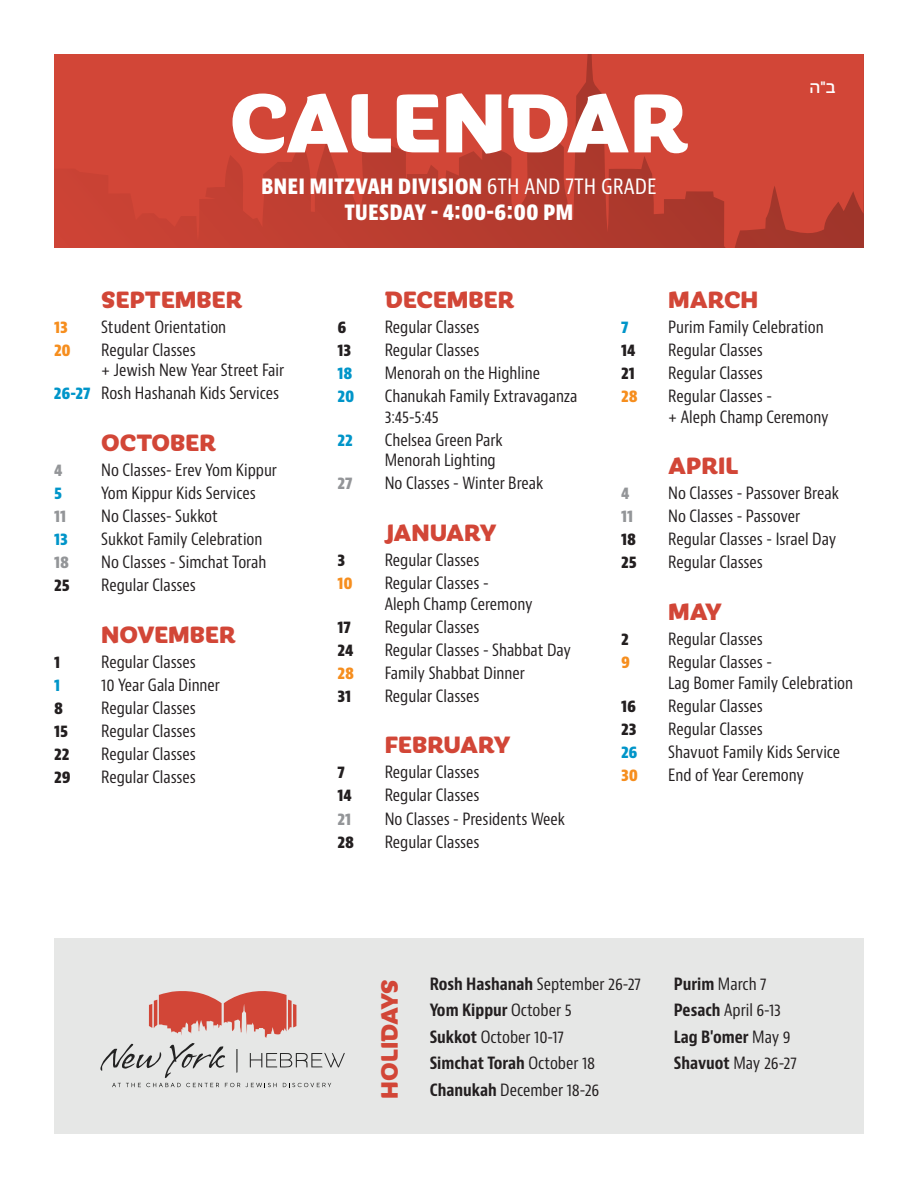
<style>
.page{position:relative;width:918px;height:1188px;background:#fff}
.page>*{position:absolute;margin:0;border:0;box-sizing:border-box;transform-origin:0 0}
.t1{font:800 90px "Iskra";letter-spacing:-.015em;color:#fff}
.t2{font:800 25.5px "Iskra";color:#d24637}
.t3{font:700 condensed 22.5px/26.4px "Bernino Sans";color:#fff;text-align:center}
.t4{font:condensed 16.5px/20.7px "Bernino Sans";color:#231f20}
.t5{font:700 condensed 16.5px/26.5px "Bernino Sans";color:#231f20}
.t6{font:700 condensed 16.5px "Bernino Sans";color:#231f20}
.t7{font:700 condensed 16.5px "Bernino Sans";color:#f68e1e}
.t8{font:700 condensed 16.5px "Bernino Sans";color:#0095c9}
.t9{font:700 condensed 16.5px "Bernino Sans";color:#939598}
.t10{font:600 16.5px "Greycliff Hebrew CF";color:#fff}
.s1{font-weight:400}
.s2{font-weight:700;color:#0095c9}
.s3{font-weight:700}
</style>
<div class="page">
<div style="left:54px;top:939px;width:810px;height:195px;background:#e6e7e6"></div>
<svg style="left:54px;top:54px;width:810px;height:193px;background:#c84234"></svg>
<svg style="left:100px;top:991px;width:245px;height:96px"></svg>
<h1 class="t1" style="left:230px;top:55px;width:460px">CALENDAR</h1>
<h3 class="t3" style="left:261px;top:173px;width:397px">BNEI MITZVAH DIVISION <span class="s1">6TH AND 7TH GRADE<br></span>TUESDAY - 4:00-6:00 PM</h3>
<h2 class="t2" style="left:101px;top:280px;width:143px">SEPTEMBER</h2>
<h2 class="t2" style="left:385px;top:280px;width:131px">DECEMBER</h2>
<h2 class="t2" style="left:668px;top:280px;width:92px">MARCH</h2>
<p class="t10" style="left:809px;top:77px;width:28px">ה ב"</p>
<p class="t7" style="left:54px;top:317px;width:15px">13</p>
<p class="t4" style="left:101px;top:317px;width:127px">Student Orientation</p>
<p class="t7" style="left:54px;top:340px;width:18px">20</p>
<p class="t4" style="left:101px;top:340px;width:184px">Regular Classes<br>+ Jewish New Year Street Fair</p>
<p class="t4" style="left:54px;top:384px;width:227px"><span class="s2">26-27</span> Rosh Hashanah Kids Services</p>
<h2 class="t2" style="left:101px;top:424px;width:116px">OCTOBER</h2>
<p class="t9" style="left:54px;top:460px;width:10px">4</p>
<p class="t4" style="left:101px;top:460px;width:177px">No Classes- Erev Yom Kippur</p>
<p class="t8" style="left:54px;top:483px;width:10px">5</p>
<p class="t4" style="left:101px;top:483px;width:156px">Yom Kippur Kids Services</p>
<p class="t9" style="left:54px;top:506px;width:14px">11</p>
<p class="t4" style="left:101px;top:506px;width:118px">No Classes- Sukkot</p>
<p class="t8" style="left:54px;top:529px;width:15px">13</p>
<p class="t4" style="left:101px;top:529px;width:163px">Sukkot Family Celebration</p>
<p class="t9" style="left:54px;top:552px;width:17px">18</p>
<p class="t4" style="left:101px;top:552px;width:167px">No Classes - Simchat Torah</p>
<p class="t6" style="left:54px;top:575px;width:17px">25</p>
<p class="t4" style="left:101px;top:575px;width:96px">Regular Classes</p>
<h2 class="t2" style="left:101px;top:615px;width:136px">NOVEMBER</h2>
<p class="t6" style="left:54px;top:652px;width:8px">1</p>
<p class="t4" style="left:101px;top:652px;width:96px">Regular Classes</p>
<p class="t8" style="left:54px;top:675px;width:8px">1</p>
<p class="t4" style="left:101px;top:675px;width:120px">10 Year Gala Dinner</p>
<p class="t6" style="left:54px;top:698px;width:10px">8</p>
<p class="t4" style="left:101px;top:698px;width:96px">Regular Classes</p>
<p class="t6" style="left:54px;top:721px;width:16px">15</p>
<p class="t4" style="left:101px;top:721px;width:96px">Regular Classes</p>
<p class="t6" style="left:54px;top:744px;width:17px">22</p>
<p class="t4" style="left:101px;top:744px;width:96px">Regular Classes</p>
<p class="t6" style="left:54px;top:767px;width:18px">29</p>
<p class="t4" style="left:101px;top:767px;width:96px">Regular Classes</p>
<p class="t6" style="left:338px;top:317px;width:11px">6</p>
<p class="t4" style="left:385px;top:317px;width:96px">Regular Classes</p>
<p class="t6" style="left:338px;top:340px;width:15px">13</p>
<p class="t4" style="left:385px;top:340px;width:96px">Regular Classes</p>
<p class="t8" style="left:338px;top:363px;width:17px">18</p>
<p class="t4" style="left:385px;top:363px;width:157px">Menorah on the Highline</p>
<p class="t8" style="left:338px;top:386px;width:18px">20</p>
<p class="t4" style="left:385px;top:386px;width:194px">Chanukah Family Extravaganza<br>3:45-5:45</p>
<p class="t8" style="left:338px;top:429px;width:17px">22</p>
<p class="t4" style="left:385px;top:430px;width:120px">Chelsea Green Park<br>Menorah Lighting</p>
<p class="t9" style="left:338px;top:473px;width:17px">27</p>
<p class="t4" style="left:385px;top:473px;width:160px">No Classes - Winter Break</p>
<h2 class="t2" style="left:385px;top:513px;width:114px">JANUARY</h2>
<p class="t6" style="left:338px;top:550px;width:9px">3</p>
<p class="t4" style="left:385px;top:550px;width:96px">Regular Classes</p>
<p class="t7" style="left:338px;top:573px;width:17px">10</p>
<p class="t4" style="left:385px;top:573px;width:150px">Regular Classes -<br>Aleph Champ Ceremony</p>
<p class="t6" style="left:338px;top:617px;width:15px">17</p>
<p class="t4" style="left:385px;top:617px;width:96px">Regular Classes</p>
<p class="t6" style="left:338px;top:640px;width:18px">24</p>
<p class="t4" style="left:385px;top:640px;width:188px">Regular Classes - Shabbat Day</p>
<p class="t7" style="left:338px;top:663px;width:18px">28</p>
<p class="t4" style="left:385px;top:663px;width:142px">Family Shabbat Dinner</p>
<p class="t6" style="left:338px;top:686px;width:15px">31</p>
<p class="t4" style="left:385px;top:686px;width:96px">Regular Classes</p>
<h2 class="t2" style="left:385px;top:726px;width:127px">FEBRUARY</h2>
<p class="t6" style="left:338px;top:762px;width:9px">7</p>
<p class="t4" style="left:385px;top:762px;width:96px">Regular Classes</p>
<p class="t6" style="left:338px;top:785px;width:16px">14</p>
<p class="t4" style="left:385px;top:786px;width:96px">Regular Classes</p>
<p class="t9" style="left:338px;top:808px;width:15px">21</p>
<p class="t4" style="left:385px;top:809px;width:182px">No Classes - Presidents Week</p>
<p class="t6" style="left:338px;top:831px;width:18px">28</p>
<p class="t4" style="left:385px;top:832px;width:96px">Regular Classes</p>
<p class="t8" style="left:621px;top:317px;width:9px">7</p>
<p class="t4" style="left:668px;top:317px;width:157px">Purim Family Celebration</p>
<p class="t6" style="left:621px;top:340px;width:16px">14</p>
<p class="t4" style="left:668px;top:340px;width:96px">Regular Classes</p>
<p class="t6" style="left:621px;top:363px;width:15px">21</p>
<p class="t4" style="left:668px;top:363px;width:96px">Regular Classes</p>
<p class="t7" style="left:621px;top:386px;width:18px">28</p>
<p class="t4" style="left:668px;top:386px;width:162px">Regular Classes -<br>+ Aleph Champ Ceremony</p>
<h2 class="t2" style="left:668px;top:447px;width:72px">APRIL</h2>
<p class="t9" style="left:621px;top:483px;width:10px">4</p>
<p class="t4" style="left:668px;top:483px;width:172px">No Classes - Passover Break</p>
<p class="t9" style="left:621px;top:506px;width:14px">11</p>
<p class="t4" style="left:668px;top:506px;width:134px">No Classes - Passover</p>
<p class="t6" style="left:621px;top:529px;width:17px">18</p>
<p class="t4" style="left:668px;top:529px;width:170px">Regular Classes - Israel Day</p>
<p class="t6" style="left:621px;top:552px;width:17px">25</p>
<p class="t4" style="left:668px;top:552px;width:96px">Regular Classes</p>
<h2 class="t2" style="left:668px;top:592px;width:55px">MAY</h2>
<p class="t6" style="left:621px;top:629px;width:9px">2</p>
<p class="t4" style="left:668px;top:629px;width:96px">Regular Classes</p>
<p class="t7" style="left:621px;top:652px;width:11px">9</p>
<p class="t4" style="left:668px;top:652px;width:186px">Regular Classes -<br>Lag Bomer Family Celebration</p>
<p class="t6" style="left:621px;top:696px;width:17px">16</p>
<p class="t4" style="left:668px;top:696px;width:96px">Regular Classes</p>
<p class="t6" style="left:621px;top:719px;width:17px">23</p>
<p class="t4" style="left:668px;top:719px;width:96px">Regular Classes</p>
<p class="t8" style="left:621px;top:742px;width:18px">26</p>
<p class="t4" style="left:668px;top:742px;width:174px">Shavuot Family Kids Service</p>
<p class="t7" style="left:621px;top:765px;width:18px">30</p>
<p class="t4" style="left:668px;top:765px;width:137px">End of Year Ceremony</p>
<h2 class="t2" style="left:370px;top:1099px;width:121px;rotate:-90deg">HOLIDAYS</h2>
<p class="t4" style="left:430px;top:971px;width:213px;line-height:26.5px"><span class="s3">Rosh Hashanah</span> September 26-27<br><span class="s3">Yom Kippur</span> October 5<br><span class="s3">Sukkot</span> October 10-17<br><span class="s3">Simchat Torah</span> October 18<br><span class="s3">Chanukah</span> December 18-26</p>
<p class="t5" style="left:674px;top:971px;width:124px">Purim <span class="s1">March 7<br></span>Pesach <span class="s1">April 6-13<br></span>Lag B'omer <span class="s1">May 9<br></span>Shavuot <span class="s1">May 26-27</span></p>
</div>
